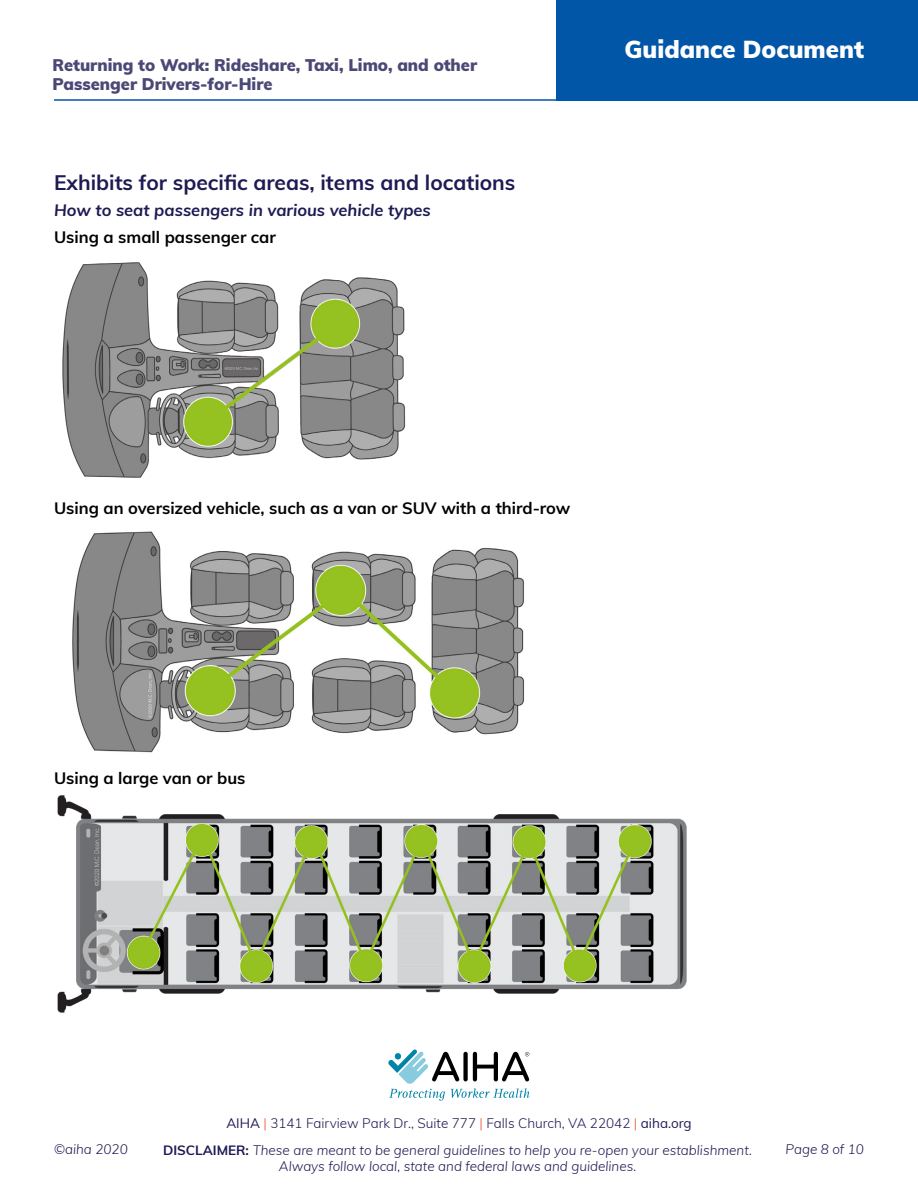
<style>
.page{position:relative;width:918px;height:1188px;background:#fff}
.page>*{position:absolute;margin:0;border:0;box-sizing:border-box;transform-origin:0 0}
.t1{font:900 24px "Muli";color:#fff}
.t2{font:700 21px "Muli";color:#1e1a53}
.t3{font:700 16.5px "Muli";color:#000}
.t4{font:900 16.5px/19.8px "Muli";color:#4b4875}
.t5{font:italic 700 16.5px "Muli";color:#1e1a53}
.t6{font:italic 300 13.5px/16.2px "Muli";color:#1e1a53;text-align:center}
.t7{font:300 13.5px "Muli";color:#1e1a53}
.s1{font-weight:400}
.s2{color:#f0512a}
.s3{font-weight:700;font-style:normal}
</style>
<div class="page">
<svg style="left:388px;top:1049px;width:142px;height:52px"></svg>
<hr style="left:54px;top:99px;width:537px;height:2px;background:#0256a7">
<div style="left:556px;top:0;width:362px;height:101px;background:#0256a7"></div>
<img style="left:62px;top:262px;width:344px;height:216px">
<img style="left:57px;top:795px;width:630px;height:218px">
<img style="left:72px;top:531px;width:453px;height:222px">
<p class="t4" style="left:52px;top:54px;width:426px">Returning to Work: Rideshare, Taxi, Limo, and other<br>Passenger Drivers-for-Hire</p>
<h2 class="t2" style="left:54px;top:167px;width:463px">Exhibits for specific areas, items and locations</h2>
<p class="t5" style="left:54px;top:198px;width:378px">How to seat passengers in various vehicle types</p>
<p class="t3" style="left:54px;top:225px;width:223px">Using a small passenger car</p>
<h1 class="t1" style="left:625px;top:31px;width:241px">Guidance Document</h1>
<p class="t3" style="left:54px;top:496px;width:518px">Using an oversized vehicle, such as a van or SUV with a third-row</p>
<p class="t3" style="left:54px;top:766px;width:193px">Using a large van or bus</p>
<p class="t7" style="left:226px;top:1113px;width:467px"><span class="s1">AIHA</span> <span class="s2">|</span> 3141 Fairview Park Dr., Suite 777 <span class="s2">|</span> Falls Church, VA 22042 <span class="s2">|</span> <span class="s1">aiha.org</span></p>
<p class="t6" style="left:54px;top:1141px;width:75px">©aiha 2020</p>
<p class="t6" style="left:786px;top:1141px;width:80px">Page 8 of 10</p>
<p class="t6" style="left:163px;top:1141px;width:590px"><span class="s3">DISCLAIMER:</span> These are meant to be general guidelines to help you re-open your establishment.<br>Always follow local, state and federal laws and guidelines.</p>
</div>
